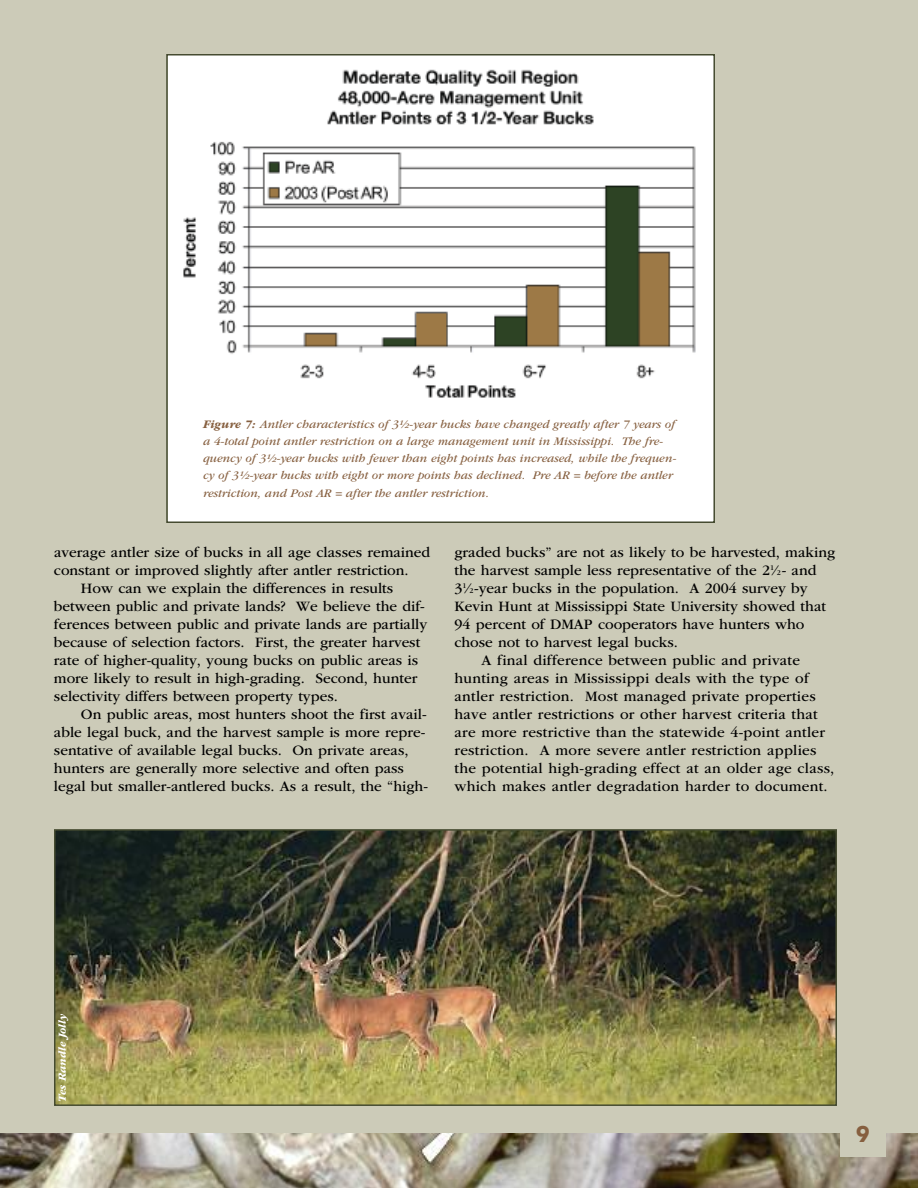
<style>
.page{position:relative;width:918px;height:1188px;background:#cccbb8}
.page>*{position:absolute;margin:0;border:0;box-sizing:border-box;transform-origin:0 0}
.t1{font:700 22.5px "Futura BT";color:#865f3f}
.t2{font:15px "ITC Garamond Std";color:#000}
.t3{font:italic 12px/17.2px "ITC Garamond Std";color:#865f3f}
.t4{font:italic 700 11.25px "ITC Garamond Std";color:#fff}
.s1{font-weight:700}
.s2{font-size:7.5px}
</style>
<div class="page">
<img style="left:0;top:1134px;width:918px;height:54px">
<div style="left:840px;top:1111px;width:45px;height:45px;background:#cccbb8"></div>
<div style="left:168px;top:56px;width:545px;height:466px;background:#fff"></div>
<div style="left:166px;top:54px;width:549px;height:469px;border:2px solid #454b30"></div>
<img style="left:183px;top:69px;width:513px;height:329px">
<img style="left:57px;top:832px;width:777px;height:271px">
<div style="left:54px;top:829px;width:783px;height:277px;border:2px solid #454b30"></div>
<p class="t3" style="left:203px;top:416px;width:475px"><span class="s1">Figure 7:</span> Antler characteristics of 3½-year bucks have changed greatly after 7 years of a 4-total point antler restriction on a large management unit in Mississippi. The fre&shy;quency of 3½-year bucks with fewer than eight points has increased, while the frequen&shy;cy of 3½-year bucks with eight or more points has declined. Pre AR = before the antler restriction, and Post AR = after the antler restriction.</p>
<p class="t2" style="left:54px;top:547px;width:378px">average antler size of bucks in all age classes remained</p>
<p class="t2" style="left:54px;top:565px;width:356px">constant or improved slightly after antler restriction.</p>
<p class="t2" style="left:81px;top:583px;width:314px">How can we explain the differences in results</p>
<p class="t2" style="left:54px;top:601px;width:372px">between public and private lands? We believe the dif-</p>
<p class="t2" style="left:54px;top:619px;width:375px">ferences between public and private lands are partially</p>
<p class="t2" style="left:54px;top:637px;width:368px">because of selection factors. First, the greater harvest</p>
<p class="t2" style="left:54px;top:655px;width:366px">rate of higher-quality, young bucks on public areas is</p>
<p class="t2" style="left:54px;top:673px;width:365px">more likely to result in high-grading. Second, hunter</p>
<p class="t2" style="left:54px;top:691px;width:285px">selectivity differs between property types.</p>
<p class="t2" style="left:81px;top:709px;width:347px">On public areas, most hunters shoot the first avail-</p>
<p class="t2" style="left:54px;top:727px;width:373px">able legal buck, and the harvest sample is more repre-</p>
<p class="t2" style="left:54px;top:745px;width:356px">sentative of available legal bucks. On private areas,</p>
<p class="t2" style="left:54px;top:763px;width:351px">hunters are generally more selective and often pass</p>
<p class="t2" style="left:54px;top:781px;width:375px">legal but smaller-antlered bucks. As a result, the “high-</p>
<p class="t2" style="left:454px;top:547px;width:382px">graded bucks” are not as likely to be harvested, making</p>
<p class="t2" style="left:454px;top:565px;width:364px">the harvest sample less representative of the 2<sup>1</sup>⁄<span class="s2">2</span>- and</p>
<p class="t2" style="left:455px;top:583px;width:355px">3<sup>1</sup>⁄<span class="s2">2</span>-year bucks in the population. A 2004 survey by</p>
<p class="t2" style="left:454px;top:601px;width:373px">Kevin Hunt at Mississippi State University showed that</p>
<p class="t2" style="left:455px;top:619px;width:351px">94 percent of DMAP cooperators have hunters who</p>
<p class="t2" style="left:454px;top:637px;width:225px">chose not to harvest legal bucks.</p>
<p class="t2" style="left:481px;top:655px;width:320px">A final difference between public and private</p>
<p class="t2" style="left:454px;top:673px;width:356px">hunting areas in Mississippi deals with the type of</p>
<p class="t2" style="left:455px;top:691px;width:363px">antler restriction. Most managed private properties</p>
<p class="t2" style="left:455px;top:709px;width:365px">have antler restrictions or other harvest criteria that</p>
<p class="t2" style="left:455px;top:727px;width:372px">are more restrictive than the statewide 4-point antler</p>
<p class="t2" style="left:455px;top:745px;width:363px">restriction. A more severe antler restriction applies</p>
<p class="t2" style="left:455px;top:763px;width:381px">the potential high-grading effect at an older age class,</p>
<p class="t2" style="left:455px;top:781px;width:375px">which makes antler degradation harder to document.</p>
<p class="t4" style="left:58px;top:1102px;width:90px;rotate:-90deg">Tes Randle Jolly</p>
<h1 class="t1" style="left:856px;top:1121px;width:16px">9</h1>
</div>
